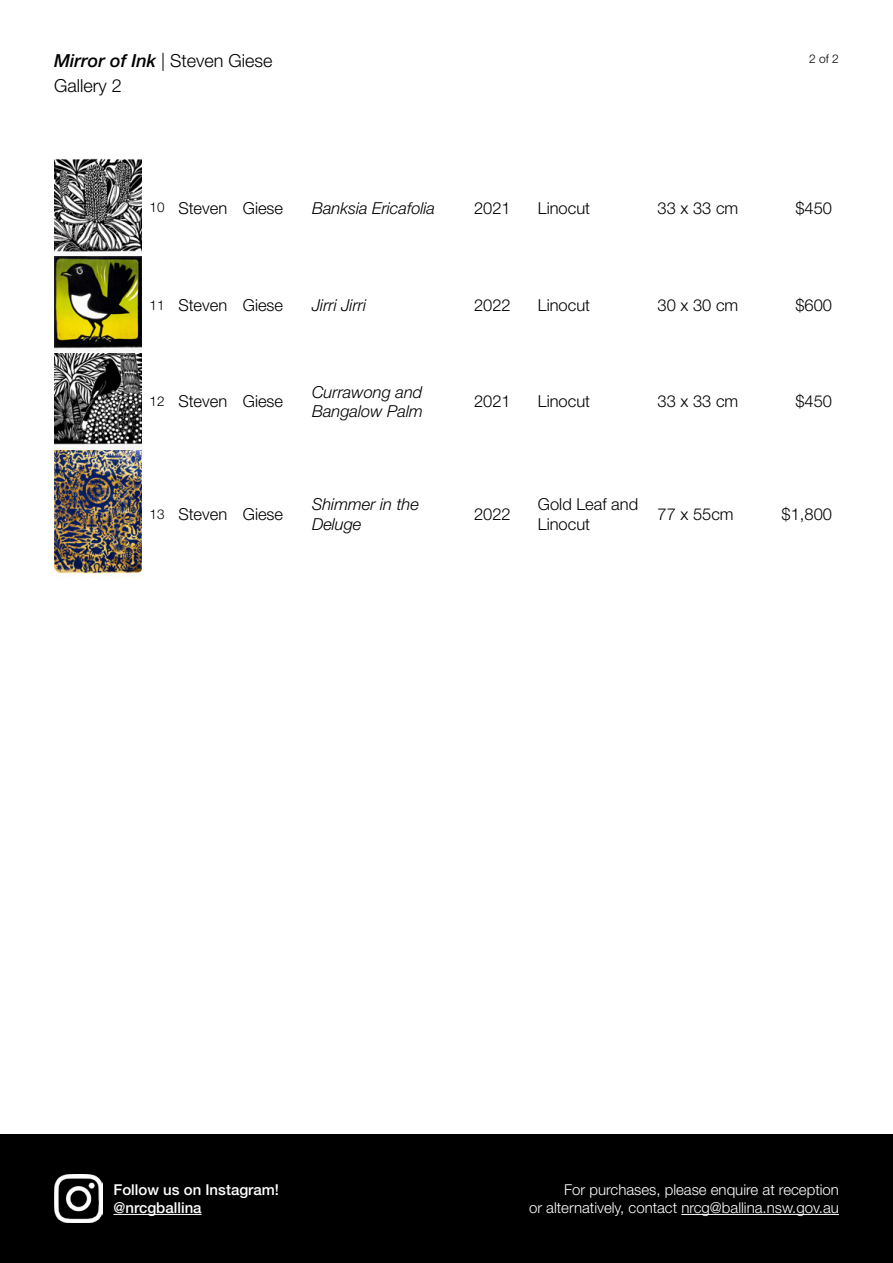
<style>
.page{position:relative;width:893px;height:1263px;background:#fff}
.page>*{position:absolute;margin:0;border:0;box-sizing:border-box;transform-origin:0 0}
.t1{font:300 18px/24.8px "Helvetica Neue LT Std";color:#000}
.t2{font:300 16.5px/19.8px "Helvetica Neue LT Std";color:#000}
.t3{font:italic 300 16.5px/19.8px "Helvetica Neue LT Std";color:#000}
.t4{font:300 15px/18px "Helvetica Neue LT Std";color:#fff;text-align:right}
.t5{font:500 15px/18px "Helvetica Neue LT Std";color:#fff}
.t6{font:300 12px "Helvetica Neue LT Std";color:#000}
.s1{font-weight:500;font-style:italic}
.s2{font-size:13.5px}
</style>
<div class="page">
<div style="left:0;top:1134px;width:893px;height:129px;background:#000"></div>
<img style="left:54px;top:1174px;width:48px;height:48px">
<hr style="left:113px;top:1214px;width:89px;height:1px;background:#fff">
<hr style="left:681px;top:1214px;width:158px;height:1px;background:#fff">
<img style="left:54px;top:159px;width:88px;height:415px">
<p class="t1" style="left:54px;top:48px;width:220px"><span class="s1">Mirror of Ink</span> | Steven Giese<br>Gallery 2</p>
<p class="t6" style="left:809px;top:52px;width:31px">2 of 2</p>
<p class="t2" style="left:150px;top:197px;width:135px"><span class="s2">10</span> Steven Giese</p>
<p class="t3" style="left:312px;top:198px;width:125px">Banksia Ericafolia</p>
<p class="t2" style="left:474px;top:197px;width:38px">2021</p>
<p class="t2" style="left:538px;top:197px;width:54px">Linocut</p>
<p class="t2" style="left:658px;top:197px;width:82px">33 x 33 cm</p>
<p class="t2" style="left:795px;top:197px;width:38px">$450</p>
<p class="t2" style="left:150px;top:295px;width:135px"><span class="s2">11</span> Steven Giese</p>
<p class="t3" style="left:312px;top:295px;width:56px">Jirri Jirri</p>
<p class="t2" style="left:474px;top:295px;width:38px">2022</p>
<p class="t2" style="left:538px;top:295px;width:54px">Linocut</p>
<p class="t2" style="left:658px;top:295px;width:82px">30 x 30 cm</p>
<p class="t2" style="left:795px;top:295px;width:38px">$600</p>
<p class="t2" style="left:150px;top:391px;width:135px"><span class="s2">12</span> Steven Giese</p>
<p class="t3" style="left:312px;top:382px;width:112px">Currawong and<br>Bangalow Palm</p>
<p class="t2" style="left:474px;top:391px;width:38px">2021</p>
<p class="t2" style="left:538px;top:391px;width:54px">Linocut</p>
<p class="t2" style="left:658px;top:391px;width:82px">33 x 33 cm</p>
<p class="t2" style="left:795px;top:391px;width:38px">$450</p>
<p class="t2" style="left:150px;top:504px;width:135px"><span class="s2">13</span> Steven Giese</p>
<p class="t3" style="left:312px;top:494px;width:108px">Shimmer in the<br>Deluge</p>
<p class="t2" style="left:474px;top:504px;width:38px">2022</p>
<p class="t2" style="left:538px;top:494px;width:102px">Gold Leaf and<br>Linocut</p>
<p class="t2" style="left:658px;top:504px;width:78px">77 x 55cm</p>
<p class="t2" style="left:782px;top:504px;width:52px">$1,800</p>
<p class="t5" style="left:113px;top:1180px;width:167px">Follow us on Instagram! @nrcgballina</p>
<p class="t4" style="left:529px;top:1180px;width:311px">For purchases, please enquire at reception<br>or alternatively, contact nrcg@ballina.nsw.gov.au</p>
</div>
